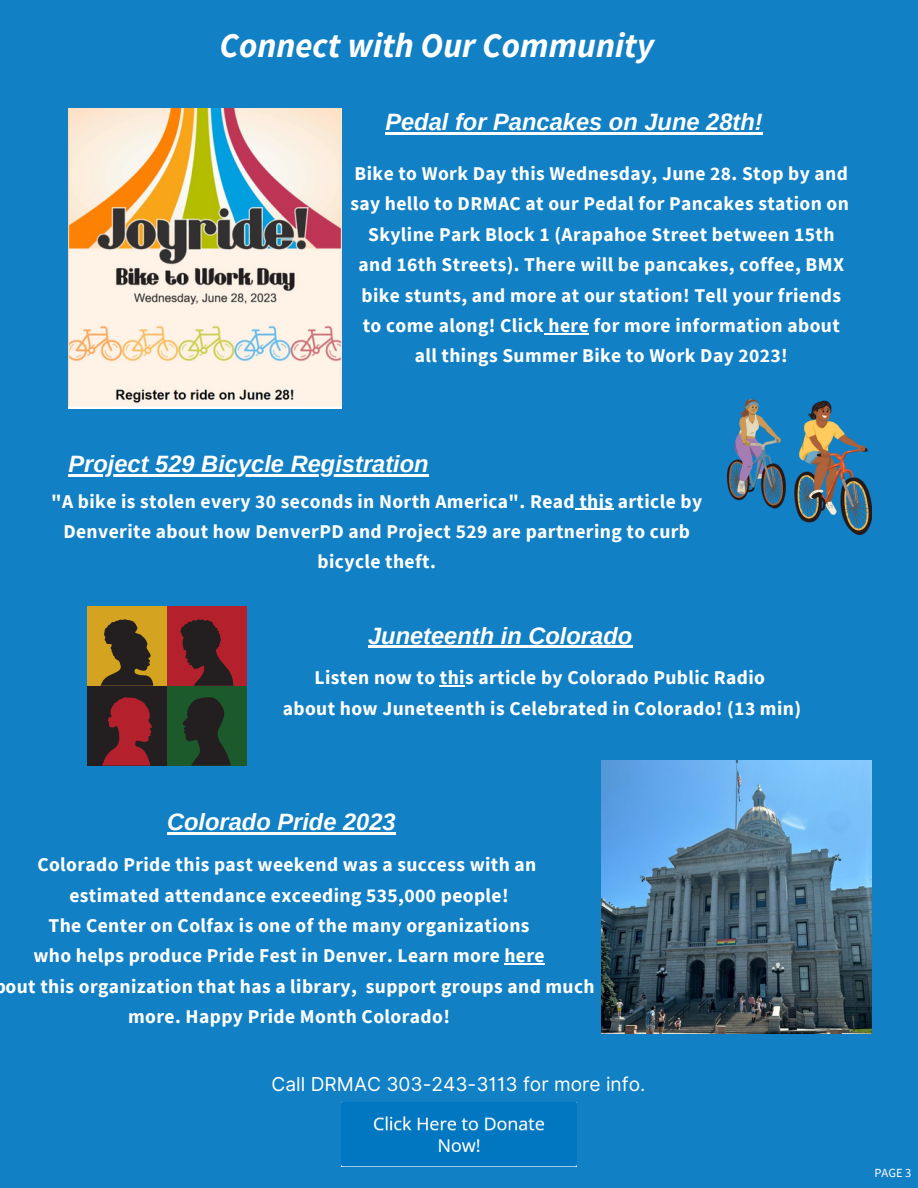
<style>
.page{position:relative;width:918px;height:1188px;background:#1180c5}
.page>*{position:absolute;margin:0;border:0;box-sizing:border-box;transform-origin:0 0}
.t1{font:italic 700 34.5px "Source Sans Pro";color:#fff}
.t2{font:italic 700 23.7px "Arimo";color:#fff}
.t3{font:700 19.5px/30.3px "Source Sans Pro";letter-spacing:.02em;color:#fff;text-align:center}
.t4{font:19.2px "Inter";color:#fff}
.t5{font:12.45px "Source Sans Pro";color:#fff}
</style>
<div class="page">
<img style="left:341px;top:1102px;width:235px;height:64px">
<img style="left:68px;top:108px;width:274px;height:301px">
<img style="left:728px;top:400px;width:144px;height:135px">
<div style="left:87px;top:606px;width:80px;height:80px;background:#d4a320"></div>
<svg style="left:101px;top:619px;width:52px;height:67px"></svg>
<div style="left:167px;top:606px;width:80px;height:80px;background:#b4212c"></div>
<svg style="left:180px;top:619px;width:53px;height:67px"></svg>
<div style="left:167px;top:686px;width:80px;height:80px;background:#1c5a2c"></div>
<svg style="left:183px;top:697px;width:48px;height:69px"></svg>
<div style="left:87px;top:686px;width:80px;height:80px;background:#231f20"></div>
<svg style="left:102px;top:697px;width:50px;height:69px"></svg>
<img style="left:601px;top:760px;width:270px;height:273px">
<hr style="left:385px;top:132px;width:378px;height:2px;background:#fff">
<hr style="left:68px;top:474px;width:361px;height:2px;background:#fff">
<hr style="left:549px;top:333px;width:40px;height:1px;background:#fff">
<hr style="left:575px;top:509px;width:39px;height:1px;background:#fff">
<hr style="left:368px;top:646px;width:264px;height:2px;background:#fff">
<svg style="left:440px;top:685px;width:25px;height:1px"></svg>
<hr style="left:504px;top:963px;width:41px;height:2px;background:#fff">
<hr style="left:167px;top:833px;width:229px;height:2px;background:#fff">
<p class="t1" style="left:220px;top:23px;width:436px">Connect with Our Community</p>
<p class="t2" style="left:385px;top:108px;width:379px">Pedal for Pancakes on June 28th!</p>
<p class="t3" style="left:350px;top:158px;width:500px">Bike to Work Day this Wednesday, June 28. Stop by and say hello to DRMAC at our Pedal for Pancakes station on Skyline Park Block 1 (Arapahoe Street between 15th and 16th Streets). There will be pancakes, coffee, BMX bike stunts, and more at our station! Tell your friends to come along! Click here for more information about all things Summer Bike to Work Day 2023!</p>
<p class="t2" style="left:68px;top:450px;width:362px">Project 529 Bicycle Registration</p>
<p class="t3" style="left:51px;top:485px;width:652px">"A bike is stolen every 30 seconds in North America". Read this article by<br>Denverite about how DenverPD and Project 529 are partnering to curb bicycle theft.</p>
<p class="t2" style="left:368px;top:622px;width:266px">Juneteenth in Colorado</p>
<p class="t3" style="left:315px;top:662px;width:452px">Listen now to this article by Colorado Public Radio</p>
<p class="t3" style="left:283px;top:692px;width:520px">about how Juneteenth is Celebrated in Colorado! (13 min)</p>
<p class="t2" style="left:167px;top:809px;width:230px">Colorado Pride 2023</p>
<p class="t3" style="left:37px;top:849px;width:501px">Colorado Pride this past weekend was a success with an</p>
<p class="t3" style="left:69px;top:880px;width:441px">estimated attendance exceeding 535,000 people!</p>
<p class="t3" style="left:49px;top:910px;width:483px">The Center on Colfax is one of the many organizations</p>
<p class="t3" style="left:33px;top:940px;width:513px">who helps produce Pride Fest in Denver. Learn more here</p>
<p class="t3" style="left:128px;top:971px;width:468px;text-align:left;text-indent:-123px">out this organization that has a library, support groups and much more. Happy Pride Month Colorado!</p>
<p class="t4" style="left:272px;top:1073px;width:375px">Call DRMAC 303-243-3113 for more info.</p>
<p class="t5" style="left:875px;top:1165px;width:38px">PAGE 3</p>
</div>
